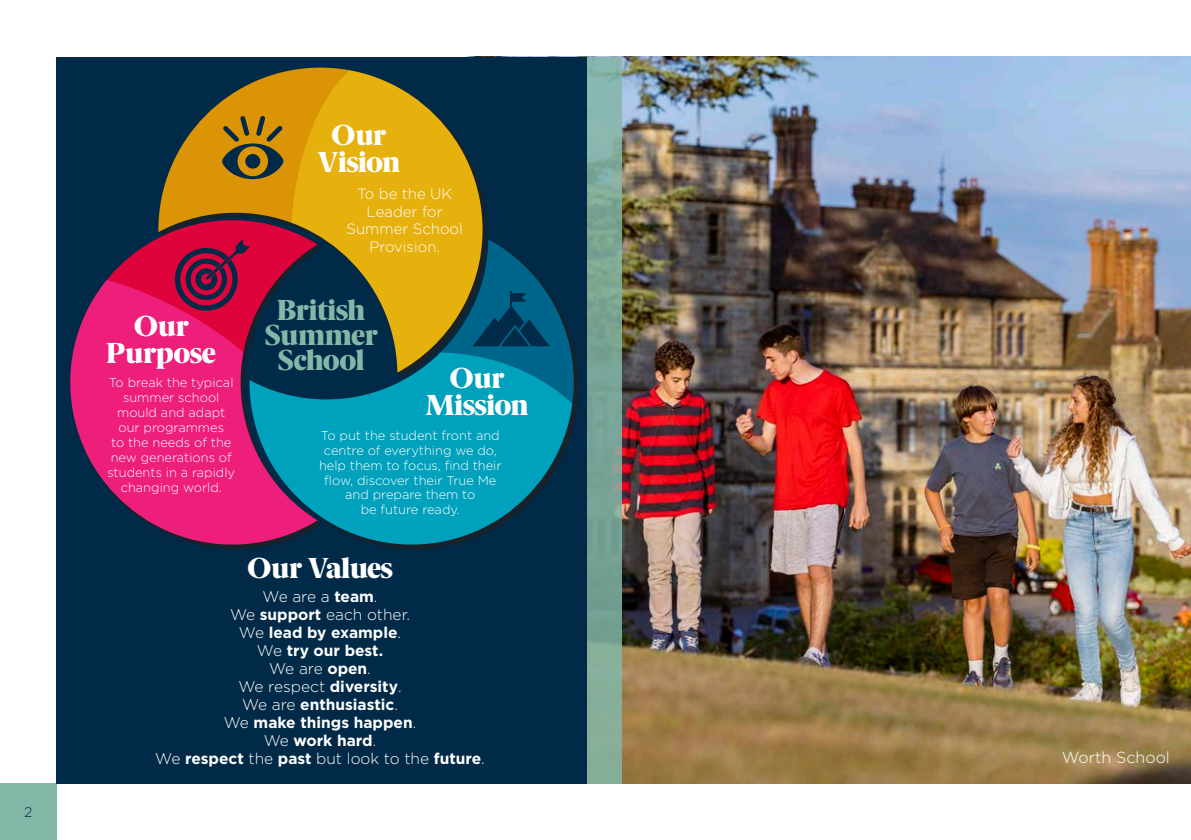
<style>
.page{position:relative;width:1191px;height:840px;background:#fff}
.page>*{position:absolute;margin:0;border:0;box-sizing:border-box;transform-origin:0 0}
.t1{font:900 29px/27px "Berlingske Serif";letter-spacing:-.015em;color:#fff;text-align:center}
.t2{font:900 29px/25px "Berlingske Serif";letter-spacing:-.02em;color:#83b7a8;text-align:center}
.t3{font:300 16px "Gotham";color:#fff}
.t4{font:300 15.4px "Gotham";color:#fff}
.t5{font:700 15.4px "Gotham";color:#fff}
.t6{font:300 15px/17.4px "Gotham";color:#fff;text-align:center}
.t7{font:300 14px "Gotham";color:#002a47}
.t8{font:300 12.8px/15px "Gotham";color:#fff;text-align:center}
.s1{font-weight:700}
.s2{font-weight:300}
</style>
<div class="page">
<div style="left:0;top:782px;width:57px;height:57px;background:#83b7a8"></div>
<img style="left:621px;top:57px;width:570px;height:725px">
<svg style="left:587px;top:57px;width:34px;height:726px;background:#7da798"></svg>
<div style="left:57px;top:57px;width:530px;height:726px;background:#002a47"></div>
<svg style="left:354px;top:71px;width:128px;height:168px;fill:#e6b00d"></svg>
<svg style="left:159px;top:68px;width:195px;height:171px;fill:#da940a"></svg>
<svg style="left:70px;top:217px;width:247px;height:332px;fill:#ee1e7b"></svg>
<svg style="left:86px;top:220px;width:231px;height:175px;fill:#ee1e7b"></svg>
<div style="left:251px;top:241px;width:329px;height:309px;background:#231f20;opacity:.75"></div>
<svg style="left:249px;top:239px;width:324px;height:305px"></svg>
<svg style="left:418px;top:239px;width:155px;height:223px"></svg>
<svg style="left:175px;top:239px;width:75px;height:71px"></svg>
<svg style="left:222px;top:116px;width:62px;height:63px"></svg>
<p class="t7" style="left:24px;top:802px;width:10px">2</p>
<p class="t1" style="left:317px;top:120px;width:85px">Our<br>Vision</p>
<p class="t1" style="left:106px;top:310px;width:112px">Our<br>Purpose</p>
<p class="t8" style="left:107px;top:374px;width:129px">To break the typical summer school mould and adapt our programmes<br>to the needs of the new generations of students in a rapidly changing world.</p>
<p class="t6" style="left:346px;top:185px;width:118px">To be the UK<br>Leader for<br>Summer School<br>Provision.</p>
<p class="t2" style="left:264px;top:295px;width:115px">British<br>Summer<br>School</p>
<p class="t1" style="left:425px;top:362px;width:105px">Our<br>Mission</p>
<p class="t8" style="left:321px;top:427px;width:180px;text-align:left">To put the student front and centre of everything we do,</p>
<p class="t8" style="left:319px;top:457px;width:184px">help them to focus, find their flow, discover their True Me</p>
<p class="t8" style="left:345px;top:487px;width:132px">and prepare them to be future ready.</p>
<p class="t1" style="left:247px;top:552px;width:147px">Our Values</p>
<p class="t4" style="left:263px;top:586px;width:116px">We are a <span class="s1">team</span>.</p>
<p class="t4" style="left:230px;top:604px;width:181px">We <span class="s1">support</span> each other.</p>
<p class="t5" style="left:239px;top:621px;width:164px"><span class="s2">We</span> lead by example<span class="s2">.</span></p>
<p class="t5" style="left:257px;top:639px;width:128px"><span class="s2">We</span> try our best.</p>
<p class="t4" style="left:269px;top:658px;width:103px">We are <span class="s1">open</span>.</p>
<p class="t4" style="left:238px;top:676px;width:164px">We respect <span class="s1">diversity</span>.</p>
<p class="t5" style="left:242px;top:693px;width:157px"><span class="s2">We are</span> enthusiastic<span class="s2">.</span></p>
<p class="t5" style="left:224px;top:711px;width:194px"><span class="s2">We</span> make things happen<span class="s2">.</span></p>
<p class="t5" style="left:264px;top:729px;width:114px"><span class="s2">We</span> work hard<span class="s2">.</span></p>
<p class="t4" style="left:155px;top:748px;width:331px">We <span class="s1">respect</span> the <span class="s1">past</span> but look to the <span class="s1">future</span>.</p>
<p class="t3" style="left:1062px;top:747px;width:109px">Worth School</p>
</div>
